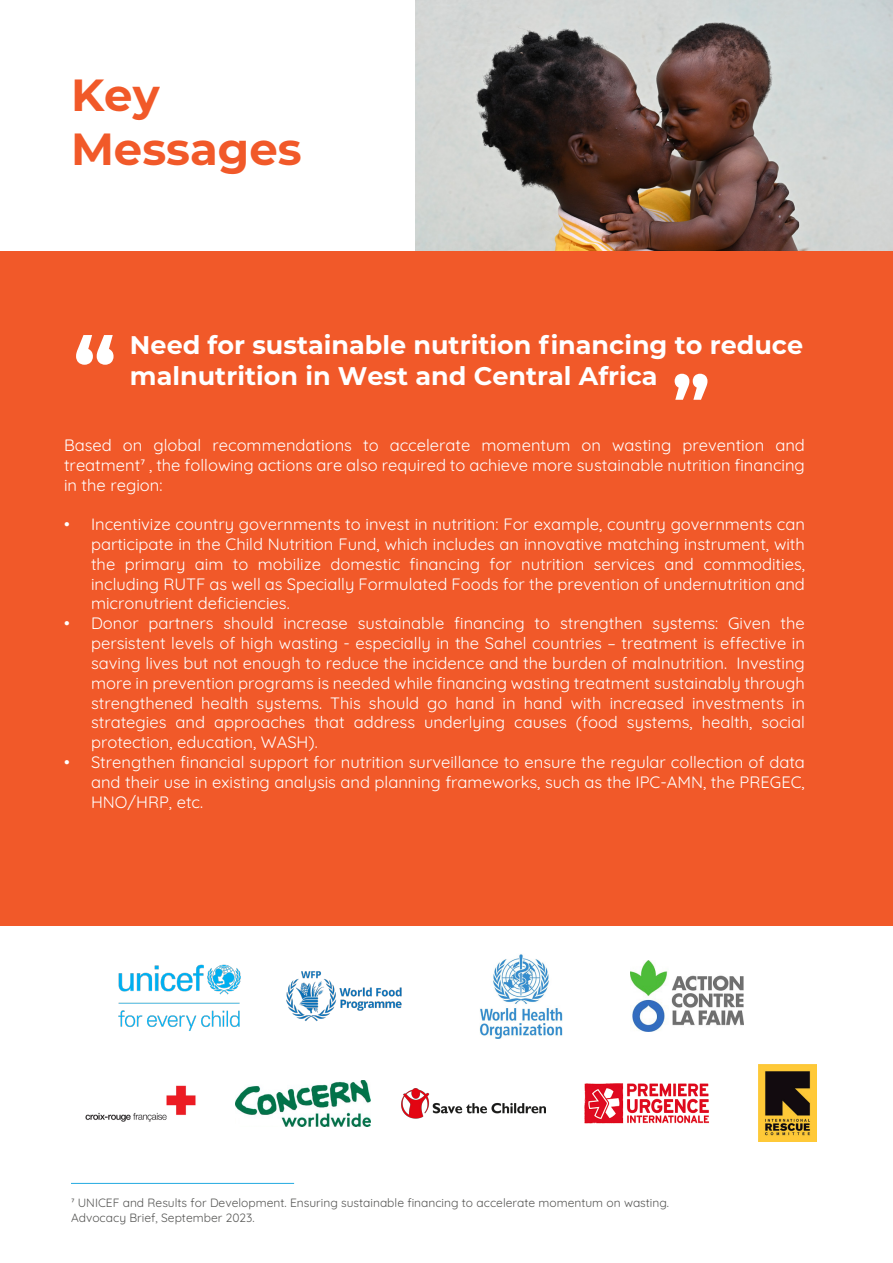
<style>
.page{position:relative;width:893px;height:1263px;background:#fff}
.page>*{position:absolute;margin:0;border:0;box-sizing:border-box;transform-origin:0 0}
.t1{font:700 45px/54px "Montserrat";color:#f15929}
.t2{font:700 25.5px/30.6px "Montserrat";color:#fff}
.t3{font:16.5px/19.8px "Quicksand";color:#fff;text-align:justify}
.t4{font:12px/14.4px "Quicksand";color:#575755}
</style>
<div class="page">
<img style="left:416px;top:0;width:477px;height:251px">
<div style="left:0;top:251px;width:893px;height:674px;background:#f15929"></div>
<svg style="left:76px;top:335px;width:38px;height:30px"></svg>
<svg style="left:675px;top:374px;width:32px;height:26px"></svg>
<hr style="left:71px;top:1183px;width:223px;height:1px;background:#23aae1">
<img style="left:85px;top:1085px;width:111px;height:37px">
<img style="left:630px;top:960px;width:114px;height:71px">
<img style="left:236px;top:1080px;width:134px;height:46px">
<img style="left:759px;top:1064px;width:58px;height:78px">
<img style="left:479px;top:954px;width:84px;height:84px">
<img style="left:584px;top:1083px;width:125px;height:41px">
<img style="left:402px;top:1088px;width:144px;height:30px">
<img style="left:118px;top:964px;width:123px;height:67px">
<img style="left:286px;top:971px;width:116px;height:50px">
<h1 class="t1" style="left:71px;top:66px;width:232px">Key<br>Messages</h1>
<h2 class="t2" style="left:130px;top:328px;width:675px">Need for sustainable nutrition financing to reduce malnutrition in West and Central Africa</h2>
<p class="t3" style="left:64px;top:434px;width:742px">Based on global recommendations to accelerate momentum on wasting prevention and treatment7 , the following actions are also required to achieve more sustainable nutrition financing in the region:</p>
<p class="t3" style="left:91px;top:513px;width:715px;text-indent:-27px">• Incentivize country governments to invest in nutrition: For example, country governments can participate in the Child Nutrition Fund, which includes an innovative matching instrument, with the primary aim to mobilize domestic financing for nutrition services and commodities, including RUTF as well as Specially Formulated Foods for the prevention of undernutrition and micronutrient deficiencies.</p>
<p class="t3" style="left:91px;top:612px;width:715px;text-indent:-27px">• Donor partners should increase sustainable financing to strengthen systems: Given the persistent levels of high wasting - especially in the Sahel countries – treatment is effective in saving lives but not enough to reduce the incidence and the burden of malnutrition. Investing more in prevention programs is needed while financing wasting treatment sustainably through strengthened health systems. This should go hand in hand with increased investments in strategies and approaches that address underlying causes (food systems, health, social protection, education, WASH).</p>
<p class="t3" style="left:91px;top:750px;width:715px;text-indent:-27px">• Strengthen financial support for nutrition surveillance to ensure the regular collection of data and their use in existing analysis and planning frameworks, such as the IPC-AMN, the PREGEC, HNO/HRP, etc.</p>
<p class="t4" style="left:71px;top:1194px;width:600px">7 UNICEF and Results for Development. Ensuring sustainable financing to accelerate momentum on wasting.<br>Advocacy Brief, September 2023.</p>
</div>
